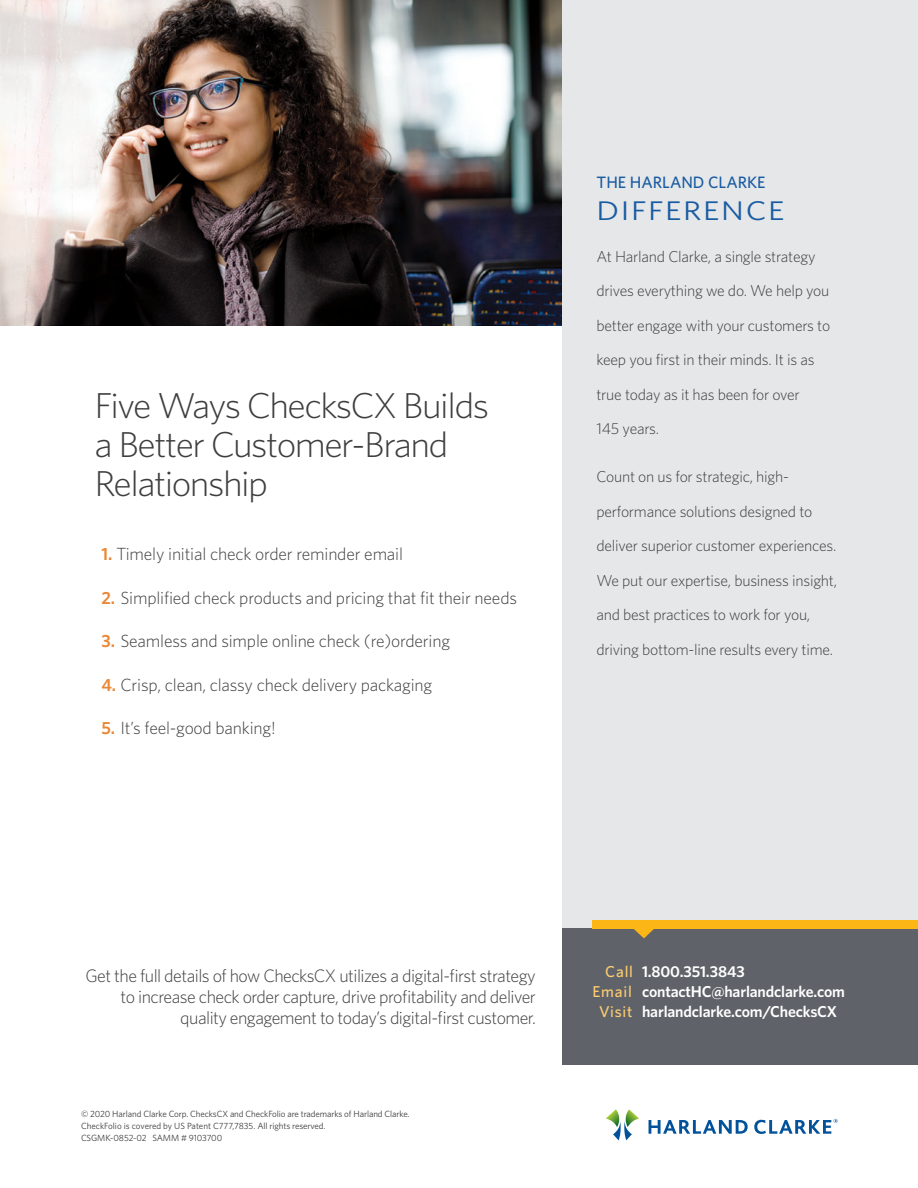
<style>
.page{position:relative;width:918px;height:1188px;background:#fff}
.page>*{position:absolute;margin:0;border:0;box-sizing:border-box;transform-origin:0 0}
.t1{font:300 36px/39px "Whitney";letter-spacing:-.04em;color:#3e3e3f;scale:1.05 1}
.t2{font:27px "Whitney";letter-spacing:.05em;color:#195ca2;scale:1.2 1}
.t3{font:300 18px/21px "Whitney";letter-spacing:-.03em;color:#3e3e3f;text-align:right}
.t4{font:300 17.7px "Whitney";letter-spacing:-.01em;color:#3e3e3f}
.t5{font:500 16.5px "Whitney";color:#195ca2}
.t6{font:300 15.75px/34.5px "Whitney";letter-spacing:-.015em;color:#3e3e3f}
.t7{font:600 15.75px "Whitney";letter-spacing:-.01em;color:#fff}
.t8{font:9px/12px "Whitney";letter-spacing:-.01em;color:#3e3e3f}
.s1{font-weight:600;color:#ec8735}
.s2{font-weight:500;color:#fecd70}
</style>
<div class="page">
<img style="left:0;top:0;width:562px;height:325px">
<svg style="left:649px;top:1120px;width:99px;height:14px"></svg>
<svg style="left:606px;top:1109px;width:33px;height:31px"></svg>
<svg style="left:754px;top:1119px;width:84px;height:15px"></svg>
<div style="left:562px;top:0;width:356px;height:960px;background:#e6e7e9"></div>
<div style="left:562px;top:928px;width:356px;height:137px;background:#5f6369"></div>
<div style="left:593px;top:920px;width:325px;height:8px;background:#fcb615"></div>
<svg style="left:631px;top:928px;width:26px;height:10px"></svg>
<h1 class="t1" style="left:94px;top:385px;width:377px">Five Ways ChecksCX Builds a Better Customer-Brand<br>Relationship</h1>
<p class="t4" style="left:102px;top:542px;width:303px"><span class="s1">1.</span> Timely initial check order reminder email</p>
<p class="t4" style="left:102px;top:586px;width:417px"><span class="s1">2.</span> Simplified check products and pricing that fit their needs</p>
<p class="t4" style="left:102px;top:629px;width:350px"><span class="s1">3.</span> Seamless and simple online check (re)ordering</p>
<p class="t4" style="left:102px;top:673px;width:332px"><span class="s1">4.</span> Crisp, clean, classy check delivery packaging</p>
<p class="t4" style="left:102px;top:716px;width:176px"><span class="s1">5.</span> It’s feel-good banking!</p>
<p class="t5" style="left:596px;top:171px;width:171px">THE HARLAND CLARKE</p>
<h2 class="t2" style="left:596px;top:193px;width:158px">DIFFERENCE</h2>
<p class="t6" style="left:596px;top:238px;width:235px">At Harland Clarke, a single strategy drives everything we do. We help you better engage with your customers to keep you first in their minds. It is as true today as it has been for over<br>145 years.</p>
<p class="t6" style="left:596px;top:459px;width:242px">Count on us for strategic, high&shy;performance solutions designed to deliver superior customer experiences.<br>We put our expertise, business insight, and best practices to work for you, driving bottom-line results every time.</p>
<p class="t3" style="left:85px;top:964px;width:452px">Get the full details of how ChecksCX utilizes a digital-first strategy to increase check order capture, drive profitability and deliver quality engagement to today’s digital-first customer.</p>
<p class="t7" style="left:605px;top:961px;width:141px"><span class="s2">Call</span> 1.800.351.3843</p>
<p class="t7" style="left:593px;top:981px;width:254px"><span class="s2">Email</span> contactHC@harlandclarke.com</p>
<p class="t7" style="left:599px;top:1001px;width:239px"><span class="s2">Visit</span> harlandclarke.com/ChecksCX</p>
<p class="t8" style="left:81px;top:1108px;width:330px">© 2020 Harland Clarke Corp. ChecksCX and CheckFolio are trademarks of Harland Clarke.<br>CheckFolio is covered by US Patent C777,7835. All rights reserved.<br>CSGMK-0852-02 SAMM # 9103700</p>
</div>
